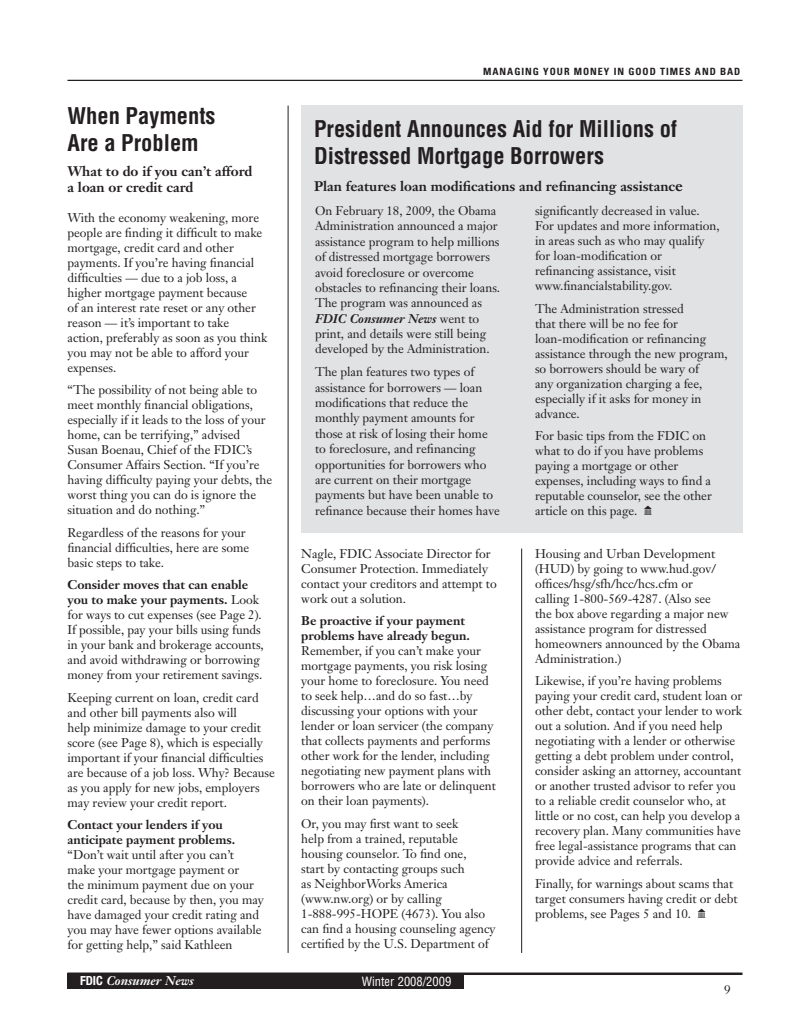
<style>
.page{position:relative;width:810px;height:1035px;background:#fff}
.page>*{position:absolute;margin:0;border:0;box-sizing:border-box;transform-origin:0 0}
.t1{font:700 condensed 22.5px/27px "Helvetica";color:#231f20}
.t2{font:700 13.75px/16.2px "Janson Text";color:#231f20}
.t3{font:12.5px/15px "Janson Text";letter-spacing:-.005em;color:#231f20}
.t4{font:700 12.5px/15px "Janson Text";letter-spacing:-.005em;color:#231f20}
.t5{font:italic 700 12.5px "Janson Text";color:#fff}
.t6{font:condensed 12.5px "Helvetica";color:#fff}
.t7{font:700 condensed 10px "Univers";letter-spacing:.1em;color:#231f20}
.s1{font-weight:700}
.s2{font-size:15px}
.s3{font-family:"Carta"}
.s4{font-weight:700;font-style:italic}
.s5{font-family:"Helvetica Neue";font-style:normal;font-stretch:condensed}
</style>
<div class="page">
<hr style="left:68px;top:80px;width:675px;height:1px;background:#231f20">
<hr style="left:68px;top:973px;width:675px;height:2px;background:#231f20">
<div style="left:68px;top:974px;width:396px;height:15px;background:#231f20"></div>
<div style="left:301px;top:106px;width:441px;height:427px;background:#e1e2e4"></div>
<hr style="left:288px;top:106px;width:1px;height:847px;background:#231f20">
<hr style="left:521px;top:549px;width:1px;height:404px;background:#231f20">
<h1 class="t1" style="left:68px;top:102px;width:150px">When Payments<br>Are a Problem</h1>
<p class="t2" style="left:68px;top:162px;width:186px">What to do if you can’t afford a loan or credit card</p>
<p class="t3" style="left:68px;top:210px;width:201px">With the economy weakening, more people are finding it difficult to make mortgage, credit card and other payments. If you’re having financial difficulties — due to a job loss, a higher mortgage payment because<br>of an interest rate reset or any other reason — it’s important to take action, preferably as soon as you think you may not be able to afford your expenses.</p>
<p class="t3" style="left:68px;top:382px;width:206px">“The possibility of not being able to meet monthly financial obligations, especially if it leads to the loss of your home, can be terrifying,” advised Susan Boenau, Chief of the FDIC’s Consumer Affairs Section. “If you’re having difficulty paying your debts, the worst thing you can do is ignore the situation and do nothing.”</p>
<p class="t3" style="left:68px;top:525px;width:183px">Regardless of the reasons for your financial difficulties, here are some basic steps to take.</p>
<p class="t3" style="left:68px;top:577px;width:198px"><span class="s1">Consider moves that can enable you to make your payments.</span> Look for ways to cut expenses (see Page 2).<br>If possible, pay your bills using funds in your bank and brokerage accounts, and avoid withdrawing or borrowing money from your retirement savings.</p>
<p class="t3" style="left:68px;top:690px;width:209px">Keeping current on loan, credit card and other bill payments also will<br>help minimize damage to your credit score (see Page 8), which is especially important if your financial difficulties are because of a job loss. Why? Because as you apply for new jobs, employers may review your credit report.</p>
<p class="t4" style="left:68px;top:817px;width:169px">Contact your lenders if you anticipate payment problems.</p>
<p class="t3" style="left:68px;top:847px;width:198px">“Don’t wait until after you can’t make your mortgage payment or<br>the minimum payment due on your credit card, because by then, you may have damaged your credit rating and you may have fewer options available for getting help,” said Kathleen</p>
<p class="t7" style="left:483px;top:66px;width:259px">MANAGING YOUR MONEY IN GOOD TIMES AND BAD</p>
<h1 class="t1" style="left:314px;top:115px;width:365px">President Announces Aid for Millions of<br>Distressed Mortgage Borrowers</h1>
<p class="t2" style="left:314px;top:178px;width:370px">Plan features loan modifications and refinancing assistanc<span class="s2">e</span></p>
<p class="t3" style="left:535px;top:203px;width:186px">significantly decreased in value.<br>For updates and more information, in areas such as who may qualify for loan-modification or refinancing assistance, visit www.financialstability.gov.</p>
<p class="t3" style="left:535px;top:301px;width:194px">The Administration stressed<br>that there will be no fee for loan-modification or refinancing assistance through the new program, so borrowers should be wary of<br>any organization charging a fee, especially if it asks for money in advance.</p>
<p class="t3" style="left:535px;top:428px;width:178px">For basic tips from the FDIC on what to do if you have problems paying a mortgage or other expenses, including ways to find a reputable counselor, see the other article on this page. <span class="s3">Q</span></p>
<p class="t3" style="left:315px;top:203px;width:187px;line-height:15.4px">On February 18, 2009, the Obama<br>Administration announced a major assistance program to help millions of distressed mortgage borrowers avoid foreclosure or overcome obstacles to refinancing their loans.<br>The program was announced as<br><span class="s4">FDIC Consumer News</span> went to print, and details were still being developed by the Administration.</p>
<p class="t3" style="left:315px;top:364px;width:186px;line-height:15.4px">The plan features two types of assistance for borrowers — loan modifications that reduce the monthly payment amounts for those at risk of losing their home to foreclosure, and refinancing opportunities for borrowers who are current on their mortgage payments but have been unable to refinance because their homes have</p>
<p class="t3" style="left:301px;top:546px;width:197px">Nagle, FDIC Associate Director for<br>Consumer Protection. Immediately contact your creditors and attempt to work out a solution.</p>
<p class="t4" style="left:301px;top:613px;width:170px">Be proactive if your payment problems have already begun.</p>
<p class="t3" style="left:301px;top:643px;width:196px">Remember, if you can’t make your mortgage payments, you risk losing your home to foreclosure. You need to seek help…and do so fast…by discussing your options with your lender or loan servicer (the company that collects payments and performs other work for the lender, including negotiating new payment plans with borrowers who are late or delinquent on their loan payments).</p>
<p class="t3" style="left:301px;top:816px;width:196px">Or, you may first want to seek<br>help from a trained, reputable housing counselor. To find one,<br>start by contacting groups such<br>as NeighborWorks America (www.nw.org) or by calling<br>1-888-995-HOPE (4673). You also can find a housing counseling agency certified by the U.S. Department of</p>
<p class="t3" style="left:535px;top:546px;width:207px">Housing and Urban Development (HUD) by going to www.hud.gov/ offices/hsg/sfh/hcc/hcs.cfm or<br>calling 1-800-569-4287. (Also see<br>the box above regarding a major new assistance program for distressed homeowners announced by the Obama<br>Administration.)</p>
<p class="t3" style="left:535px;top:673px;width:209px">Likewise, if you’re having problems paying your credit card, student loan or other debt, contact your lender to work out a solution. And if you need help negotiating with a lender or otherwise getting a debt problem under control, consider asking an attorney, accountant or another trusted advisor to refer you to a reliable credit counselor who, at little or no cost, can help you develop a recovery plan. Many communities have free legal-assistance programs that can provide advice and referrals.</p>
<p class="t3" style="left:535px;top:876px;width:204px">Finally, for warnings about scams that target consumers having credit or debt problems, see Pages 5 and 10. <span class="s3">Q</span></p>
<p class="t5" style="left:80px;top:973px;width:115px"><span class="s5">FDIC</span> Consumer News</p>
<p class="t6" style="left:362px;top:973px;width:91px">Winter 2008/2009</p>
<p class="t3" style="left:724px;top:982px;width:8px">9</p>
</div>
